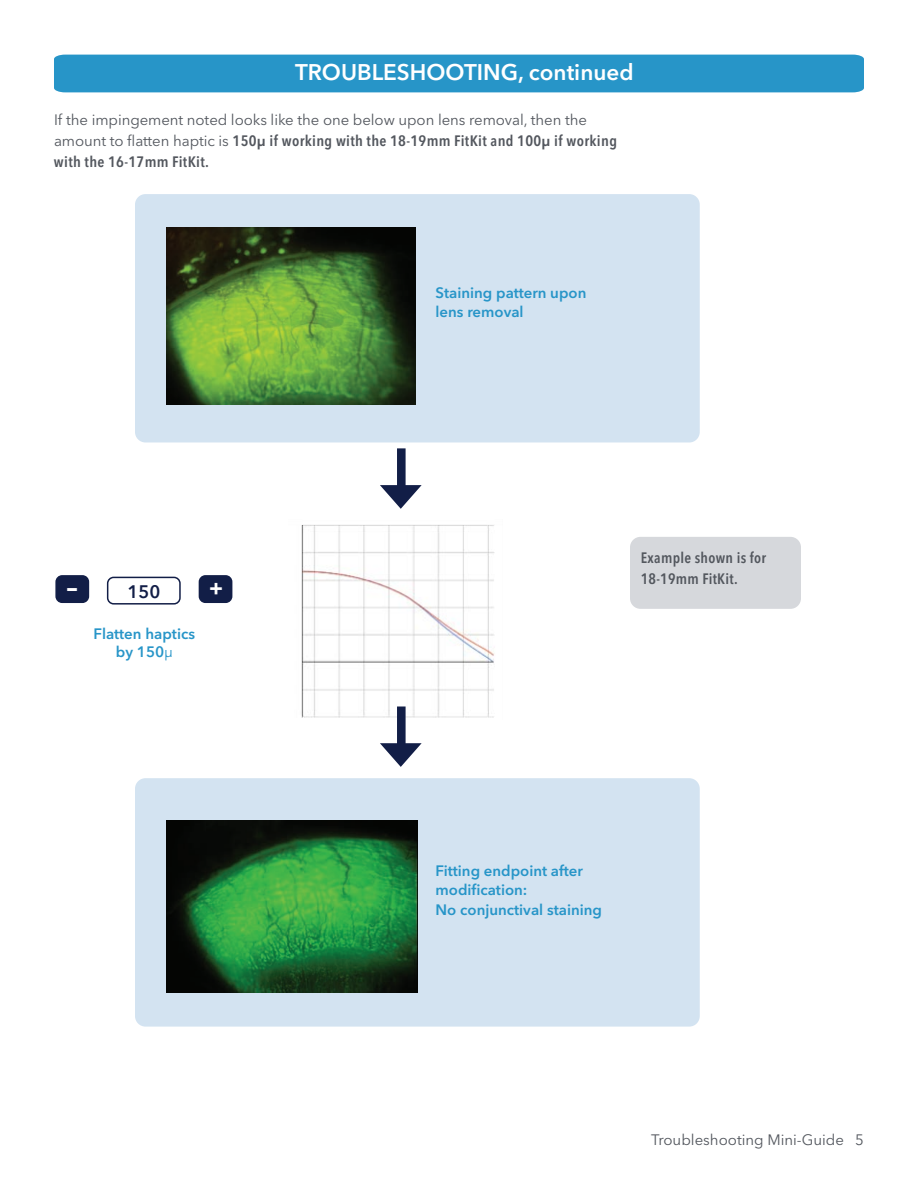
<style>
.page{position:relative;width:918px;height:1188px;background:#fff}
.page>*{position:absolute;margin:0;border:0;box-sizing:border-box;transform-origin:0 0}
.t1{font:700 28.5px "Avenir Next LT Pro";color:#fff}
.t2{font:600 22.5px "Avenir Next LT Pro";color:#fff}
.t3{font:700 21px "Avenir Next LT Pro";color:#fff}
.t4{font:600 18px "Avenir Next LT Pro";color:#121e47}
.t5{font:15px/21px "Avenir Next LT Pro";letter-spacing:-.005em;color:#53575e}
.t6{font:600 15px/19.5px "Avenir Next LT Pro";color:#2795c8}
.t7{font:600 condensed 15px/21px "Avenir Next LT Pro";letter-spacing:.02em;color:#53575e}
.s1{font-weight:600;font-stretch:condensed}
.s2{font-weight:400}
</style>
<div class="page">
<div style="left:135px;top:778px;width:565px;height:249px;background:#d3e3f1;border-radius:10px"></div>
<div style="left:135px;top:194px;width:565px;height:248px;background:#d3e3f1;border-radius:10px"></div>
<div style="left:107px;top:577px;width:74px;height:28px;border:2px solid #121e47;border-radius:6px"></div>
<div style="left:56px;top:576px;width:32px;height:26px;background:#121e47;border-radius:6px"></div>
<div style="left:55px;top:575px;width:34px;height:28px;border:2px solid #121e47;border-radius:6px"></div>
<div style="left:199px;top:576px;width:33px;height:26px;background:#121e47;border-radius:6px"></div>
<div style="left:199px;top:575px;width:33px;height:28px;border:2px solid #121e47;border-radius:6px"></div>
<img style="left:166px;top:227px;width:250px;height:178px">
<img style="left:166px;top:821px;width:252px;height:171px">
<img style="left:301px;top:525px;width:194px;height:193px">
<svg style="left:380px;top:706px;width:42px;height:61px"></svg>
<svg style="left:380px;top:448px;width:42px;height:61px"></svg>
<div style="left:54px;top:55px;width:810px;height:37px;background:#2795c8"></div>
<div style="left:630px;top:537px;width:171px;height:72px;background:#d6d8dc;border-radius:10px"></div>
<p class="t2" style="left:295px;top:58px;width:340px">TROUBLESHOOTING, continued</p>
<p class="t5" style="left:54px;top:109px;width:565px">If the impingement noted looks like the one below upon lens removal, then the amount to flatten haptic is <span class="s1">150μ if working with the 18-19mm FitKit and 100μ if working with the 16-17mm FitKit.</span></p>
<p class="t6" style="left:436px;top:283px;width:152px">Staining pattern upon</p>
<p class="t6" style="left:436px;top:302px;width:90px">lens removal</p>
<p class="t1" style="left:67px;top:570px;width:13px">–</p>
<p class="t4" style="left:127px;top:581px;width:34px">150</p>
<p class="t3" style="left:209px;top:575px;width:15px">+</p>
<p class="t6" style="left:94px;top:624px;width:103px;line-height:18px;text-align:center">Flatten haptics by 150<span class="s2">μ</span></p>
<p class="t7" style="left:641px;top:547px;width:127px">Example shown is for<br>18-19mm FitKit.</p>
<p class="t6" style="left:436px;top:861px;width:149px">Fitting endpoint after modification:</p>
<p class="t6" style="left:436px;top:900px;width:168px">No conjunctival staining</p>
<p class="t5" style="left:651px;top:1130px;width:214px">Troubleshooting Mini-Guide 5</p>
</div>
